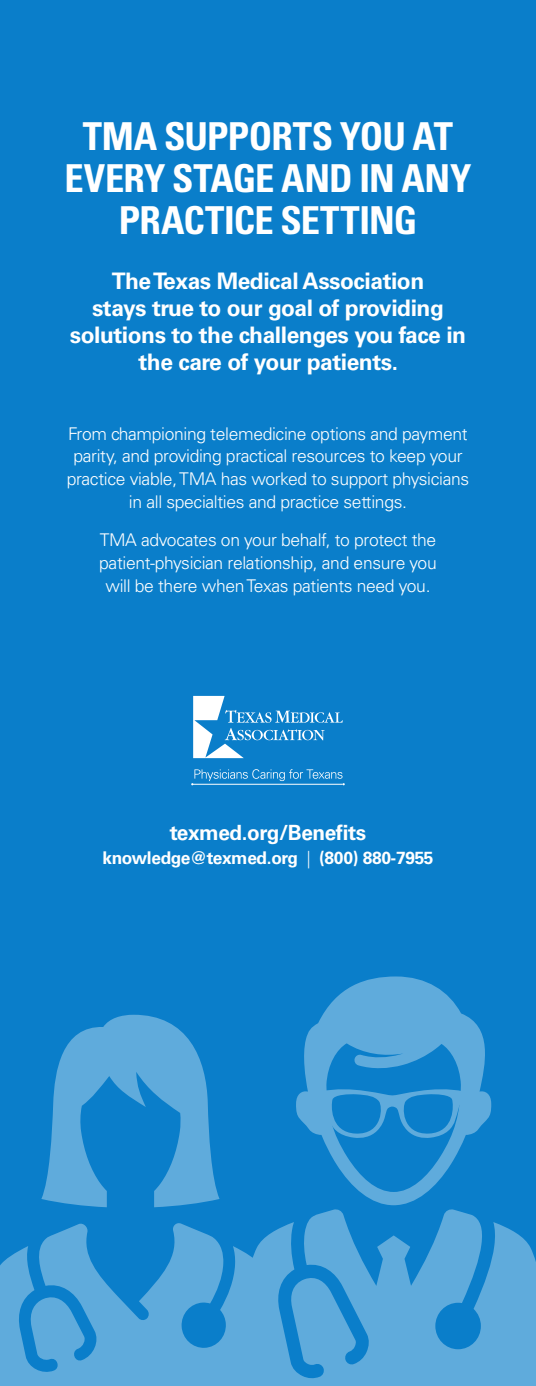
<style>
.page{position:relative;width:536px;height:1386px;background:#0a7eca}
.page>*{position:absolute;margin:0;border:0;box-sizing:border-box;transform-origin:0 0}
.t1{font:700 condensed 38.5px/42px "Univers LT Std";letter-spacing:-.02em;color:#fff;text-align:center}
.t2{font:700 22.75px/27.1px "Univers LT Std";letter-spacing:-.02em;color:#fff;text-align:center}
.t3{font:700 21px "Univers LT Std";letter-spacing:-.02em;color:#fff}
.t4{font:300 17.5px/22.8px "Univers LT Std";letter-spacing:-.02em;color:#fff;text-align:center}
.t5{font:700 17.5px "Univers LT Std";letter-spacing:-.02em;color:#fff}
.s1{font-weight:300;font-stretch:condensed}
</style>
<div class="page">
<svg style="left:0;top:1223px;width:231px;height:163px;fill:#5fabdc"></svg>
<svg style="left:41px;top:1015px;width:178px;height:192px;fill:#5fabdc"></svg>
<svg style="left:231px;top:976px;width:305px;height:410px"></svg>
<svg style="left:320px;top:1085px;width:144px;height:54px"></svg>
<svg style="left:193px;top:696px;width:149px;height:62px"></svg>
<svg style="left:191px;top:769px;width:153px;height:16px"></svg>
<p class="t1" style="left:64px;top:115px;width:408px">TMA SUPPORTS YOU AT<br>EVERY STAGE AND IN ANY<br>PRACTICE SETTING</p>
<p class="t2" style="left:70px;top:268px;width:397px">The Texas Medical Association<br>stays true to our goal of providing solutions to the challenges you face in the care of your patients.</p>
<p class="t4" style="left:67px;top:422px;width:404px">From championing telemedicine options and payment parity, and providing practical resources to keep your practice viable, TMA has worked to support physicians in all specialties and practice settings.</p>
<p class="t4" style="left:99px;top:529px;width:339px">TMA advocates on your behalf, to protect the patient-physician relationship, and ensure you will be there when Texas patients need you.</p>
<p class="t3" style="left:170px;top:820px;width:198px">texmed.org/Benefits</p>
<p class="t5" style="left:102px;top:848px;width:332px">knowledge@texmed.org <span class="s1">|</span> (800) 880-7955</p>
</div>
